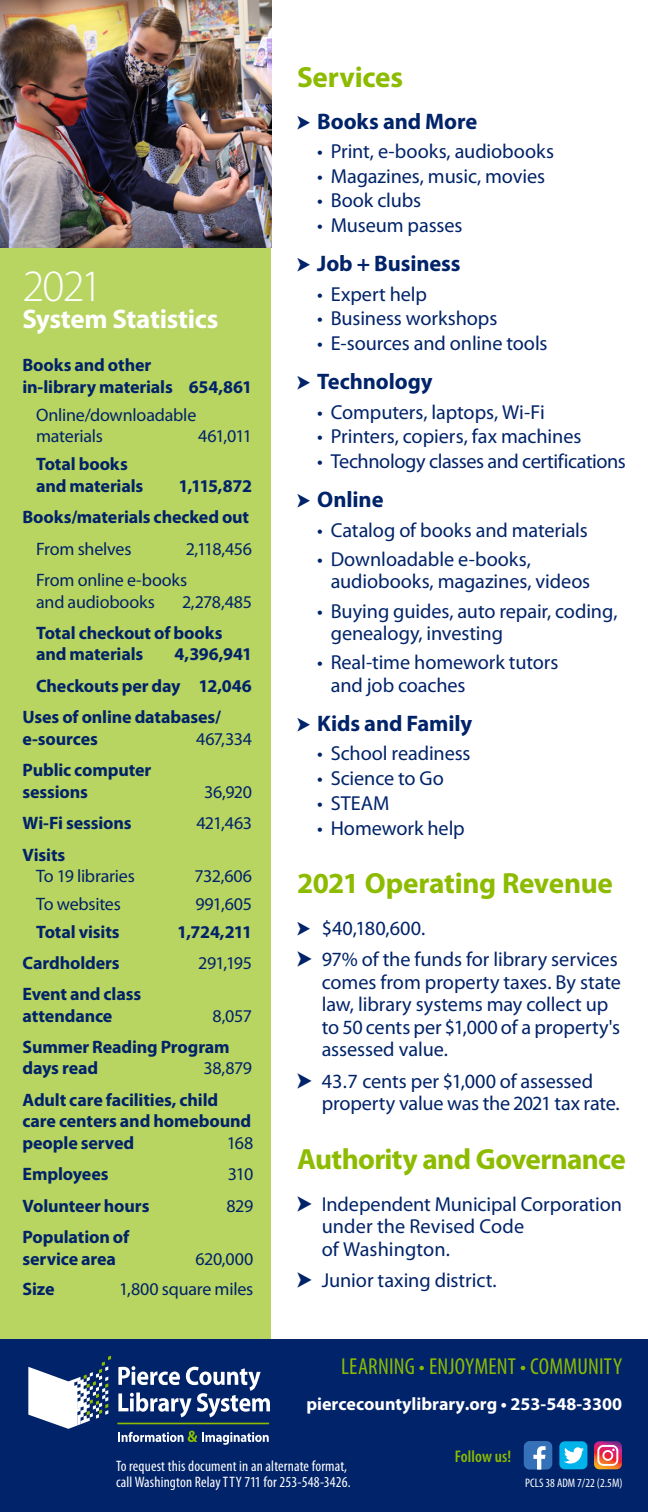
<style>
.page{position:relative;width:648px;height:1512px;background:#fff}
.page>*{position:absolute;margin:0;border:0;box-sizing:border-box;transform-origin:0 0}
.Headers{font:300 45px "Myriad Pro";color:#fff}
.Headers-2{font:700 29.25px "Myriad Pro";letter-spacing:-.02em;color:#8dbb00}
.copy{font:700 29.25px "Myriad Pro";letter-spacing:-.005em;color:#8dbb00}
.Headers-3{font:700 27px "Myriad Pro";letter-spacing:-.015em;color:#fff}
.Headers-4{font:condensed 23.18px "Myriad Pro";letter-spacing:.01em;color:#8dbb00}
.copy-2{font:700 22.5px "Myriad Pro";letter-spacing:-.005em;color:#002369}
.copy-3{font:20.25px/22.5px "Myriad Pro";letter-spacing:-.005em;color:#002369}
.Headers-5{font:20.25px/22.5px "Myriad Pro";letter-spacing:-.01em;color:#002369}
.Normal{font:700 18px/21.4px "Myriad Pro";letter-spacing:-.01em;color:#002369}
.copy-4{font:700 18px/21.4px "Myriad Pro";letter-spacing:-.01em;color:#002369}
.Normal-2{font:18px/21.4px "Myriad Pro";letter-spacing:-.015em;color:#002369}
.copy-5{font:18px/21.4px "Myriad Pro";letter-spacing:-.015em;color:#002369}
.t1{font:700 18px "Myriad Pro";color:#fff}
.t2{font:600 condensed 16.88px "Myriad Pro";letter-spacing:.005em;color:#8dbb00}
.t3{font:condensed 15.3px/16.2px "Myriad Pro";letter-spacing:.01em;color:#fff}
.t4{font:condensed 12.38px "Myriad Pro";color:#fff}
</style>
<div class="page">
<div style="left:0;top:243px;width:271px;height:1096px;background:#b8d461"></div>
<div style="left:0;top:1339px;width:648px;height:173px;background:#002369"></div>
<hr style="left:117px;top:1423px;width:152px;height:1px;background:#8dbb00">
<svg style="left:118px;top:1366px;width:152px;height:51px"></svg>
<svg style="left:28px;top:1356px;width:83px;height:73px"></svg>
<svg style="left:118px;top:1431px;width:151px;height:14px"></svg>
<div style="left:559px;top:1441px;width:28px;height:28px;background:#00b3eb;border-radius:5px"></div>
<svg style="left:564px;top:1447px;width:20px;height:17px"></svg>
<svg style="left:594px;top:1441px;width:28px;height:28px"></svg>
<div style="left:524px;top:1441px;width:28px;height:29px;background:#3571b8;border-radius:6px"></div>
<svg style="left:533px;top:1446px;width:13px;height:24px"></svg>
<img style="left:0;top:0;width:272px;height:247px">
<p class="Headers" style="left:22px;top:259px;width:82px">2021</p>
<p class="Headers-3" style="left:22px;top:301px;width:198px">System Statistics</p>
<p class="Normal" style="left:22px;top:354px;width:231px">Books and other<br>in-library materials 654,861</p>
<p class="copy-5" style="left:36px;top:404px;width:162px">Online/downloadable materials</p>
<p class="copy-5" style="left:198px;top:425px;width:55px">461,011</p>
<p class="copy-4" style="left:36px;top:453px;width:109px">Total books and materials</p>
<p class="copy-4" style="left:179px;top:474px;width:75px">1,115,872</p>
<p class="Normal" style="left:22px;top:506px;width:228px">Books/materials checked out</p>
<p class="Normal-2" style="left:36px;top:538px;width:97px">From shelves</p>
<p class="Normal-2" style="left:186px;top:538px;width:68px">2,118,456</p>
<p class="Normal-2" style="left:36px;top:569px;width:153px">From online e-books and audiobooks</p>
<p class="Normal-2" style="left:182px;top:590px;width:71px">2,278,485</p>
<p class="copy-4" style="left:36px;top:622px;width:188px">Total checkout of books and materials</p>
<p class="copy-4" style="left:175px;top:643px;width:79px">4,396,941</p>
<p class="Normal" style="left:36px;top:675px;width:217px">Checkouts per day 12,046</p>
<p class="Normal" style="left:22px;top:706px;width:200px">Uses of online databases/ e-sources</p>
<p class="Normal-2" style="left:196px;top:728px;width:57px">467,334</p>
<p class="Normal" style="left:22px;top:759px;width:130px">Public computer sessions</p>
<p class="Normal-2" style="left:204px;top:781px;width:49px">36,920</p>
<p class="Normal" style="left:22px;top:812px;width:111px">Wi-Fi sessions</p>
<p class="Normal-2" style="left:196px;top:812px;width:57px">421,463</p>
<p class="Normal" style="left:22px;top:843px;width:44px">Visits</p>
<p class="Normal-2" style="left:36px;top:865px;width:100px">To 19 libraries</p>
<p class="Normal-2" style="left:194px;top:865px;width:59px">732,606</p>
<p class="Normal-2" style="left:36px;top:893px;width:86px">To websites</p>
<p class="Normal-2" style="left:195px;top:893px;width:58px">991,605</p>
<p class="Normal" style="left:36px;top:921px;width:85px">Total visits</p>
<p class="Normal" style="left:177px;top:921px;width:76px">1,724,211</p>
<p class="Normal" style="left:22px;top:951px;width:99px">Cardholders</p>
<p class="Normal-2" style="left:198px;top:952px;width:55px">291,195</p>
<p class="Normal" style="left:22px;top:983px;width:120px">Event and class attendance</p>
<p class="Normal-2" style="left:213px;top:1004px;width:41px">8,057</p>
<p class="Normal" style="left:22px;top:1036px;width:209px">Summer Reading Program days read</p>
<p class="Normal-2" style="left:204px;top:1057px;width:50px">38,879</p>
<p class="copy-4" style="left:22px;top:1089px;width:230px">Adult care facilities, child care centers and homebound people served</p>
<p class="copy-5" style="left:227px;top:1132px;width:28px">168</p>
<p class="copy-4" style="left:22px;top:1163px;width:88px">Employees</p>
<p class="copy-5" style="left:228px;top:1163px;width:27px">310</p>
<p class="copy-4" style="left:22px;top:1194px;width:128px">Volunteer hours</p>
<p class="copy-5" style="left:226px;top:1195px;width:28px">829</p>
<p class="copy-4" style="left:22px;top:1226px;width:108px">Population of service area</p>
<p class="copy-5" style="left:195px;top:1247px;width:59px">620,000</p>
<p class="copy-4" style="left:22px;top:1278px;width:34px">Size</p>
<p class="copy-5" style="left:119px;top:1278px;width:136px">1,800 square miles</p>
<p class="copy" style="left:297px;top:58px;width:108px">Services</p>
<p class="copy-2" style="left:317px;top:106px;width:162px">Books and More</p>
<p class="copy-3" style="left:317px;top:140px;width:238px">• Print, e-books, audiobooks</p>
<p class="copy-3" style="left:317px;top:164px;width:229px">• Magazines, music, movies</p>
<p class="copy-3" style="left:317px;top:189px;width:105px">• Book clubs</p>
<p class="copy-3" style="left:317px;top:214px;width:147px">• Museum passes</p>
<p class="copy-2" style="left:317px;top:249px;width:145px">Job + Business</p>
<p class="copy-3" style="left:317px;top:282px;width:111px">• Expert help</p>
<p class="copy-3" style="left:317px;top:307px;width:182px">• Business workshops</p>
<p class="copy-3" style="left:317px;top:332px;width:232px">• E-sources and online tools</p>
<p class="copy-2" style="left:317px;top:367px;width:117px">Technology</p>
<p class="copy-3" style="left:317px;top:400px;width:229px">• Computers, laptops, Wi-Fi</p>
<p class="copy-3" style="left:317px;top:425px;width:266px">• Printers, copiers, fax machines</p>
<p class="copy-3" style="left:317px;top:450px;width:310px">• Technology classes and certifications</p>
<p class="copy-2" style="left:317px;top:485px;width:68px">Online</p>
<p class="copy-3" style="left:317px;top:518px;width:272px">• Catalog of books and materials</p>
<p class="copy-3" style="left:331px;top:548px;width:261px;text-indent:-14px">• Downloadable e-books, audiobooks, magazines, videos</p>
<p class="copy-3" style="left:331px;top:599px;width:288px;text-indent:-14px">• Buying guides, auto repair, coding, genealogy, investing</p>
<p class="copy-3" style="left:331px;top:651px;width:229px;text-indent:-14px">• Real-time homework tutors and job coaches</p>
<p class="copy-2" style="left:317px;top:709px;width:157px">Kids and Family</p>
<p class="copy-3" style="left:317px;top:742px;width:155px">• School readiness</p>
<p class="copy-3" style="left:317px;top:767px;width:128px">• Science to Go</p>
<p class="copy-3" style="left:317px;top:792px;width:74px">• STEAM</p>
<p class="copy-3" style="left:317px;top:816px;width:149px">• Homework help</p>
<p class="Headers-2" style="left:297px;top:864px;width:318px">2021 Operating Revenue</p>
<p class="copy-3" style="left:322px;top:916px;width:105px">$40,180,600.</p>
<p class="copy-3" style="left:322px;top:948px;width:301px">97% of the funds for library services comes from property taxes. By state law, library systems may collect up to 50 cents per $1,000 of a property's assessed value.</p>
<p class="Headers-5" style="left:322px;top:1069px;width:300px">43.7 cents per $1,000 of assessed property value was the 2021 tax rate.</p>
<p class="Headers-2" style="left:297px;top:1140px;width:330px">Authority and Governance</p>
<p class="copy-3" style="left:322px;top:1192px;width:302px">Independent Municipal Corporation under the Revised Code<br>of Washington.</p>
<p class="copy-3" style="left:322px;top:1269px;width:177px">Junior taxing district.</p>
<p class="Headers-4" style="left:341px;top:1352px;width:283px">LEARNING • ENJOYMENT • COMMUNITY</p>
<p class="t1" style="left:306px;top:1392px;width:317px">piercecountylibrary.org • 253-548-3300</p>
<p class="t3" style="left:116px;top:1457px;width:236px">To request this document in an alternate format, call Washington Relay TTY 711 for 253-548-3426.</p>
<p class="t2" style="left:455px;top:1446px;width:58px">Follow us!</p>
<p class="t4" style="left:525px;top:1475px;width:99px">PCLS 38 ADM 7/22 (2.5M)</p>
</div>
